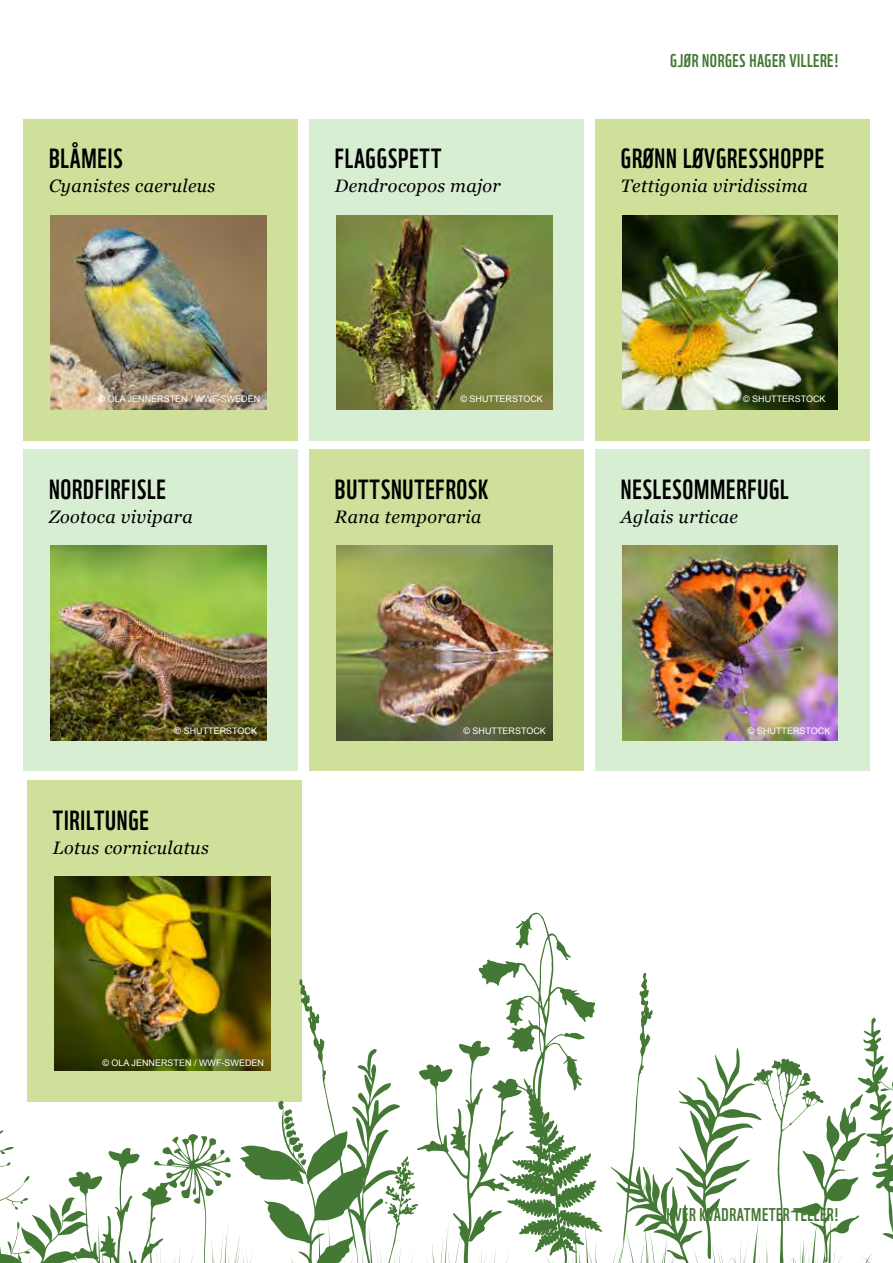
<style>
.page{position:relative;width:893px;height:1263px;background:#fff}
.page>*{position:absolute;margin:0;border:0;box-sizing:border-box;transform-origin:0 0}
.t1{font:27px "WWF";letter-spacing:.03em;color:#000}
.t2{font:italic 18px "Georgia";letter-spacing:.02em;color:#000}
.t3{font:18px "WWF";letter-spacing:.03em;color:#447935}
.t4{font:18px "WWF";letter-spacing:.03em;color:#447934}
.t5{font:9px "Arial";color:#fff}
</style>
<div class="page">
<div style="left:23px;top:119px;width:275px;height:321px;background:#cfe09b"></div>
<div style="left:23px;top:450px;width:275px;height:321px;background:#d7eed3"></div>
<div style="left:309px;top:119px;width:275px;height:321px;background:#d7eed3"></div>
<div style="left:309px;top:450px;width:275px;height:321px;background:#cfe09b"></div>
<div style="left:595px;top:119px;width:275px;height:321px;background:#cfe09b"></div>
<div style="left:595px;top:450px;width:275px;height:321px;background:#d7eed3"></div>
<img style="left:50px;top:215px;width:216px;height:195px">
<img style="left:50px;top:546px;width:216px;height:194px">
<img style="left:336px;top:215px;width:216px;height:195px">
<img style="left:336px;top:546px;width:216px;height:194px">
<img style="left:622px;top:215px;width:216px;height:195px">
<img style="left:622px;top:546px;width:216px;height:194px">
<div style="left:27px;top:780px;width:275px;height:321px;background:#cfe09b"></div>
<img style="left:54px;top:876px;width:216px;height:36px">
<svg style="left:0;top:912px;width:893px;height:351px"></svg>
<h1 class="t1" style="left:49px;top:138px;width:75px">BLÅMEIS</h1>
<h2 class="t2" style="left:49px;top:173px;width:168px">Cyanistes caeruleus</h2>
<h1 class="t1" style="left:335px;top:138px;width:108px">FLAGGSPETT</h1>
<h2 class="t2" style="left:335px;top:173px;width:168px">Dendrocopos major</h2>
<h2 class="t4" style="left:670px;top:46px;width:170px">GJØR NORGES HAGER VILLERE!</h2>
<h1 class="t1" style="left:621px;top:138px;width:205px">GRØNN LØVGRESSHOPPE</h1>
<h2 class="t2" style="left:621px;top:173px;width:189px">Tettigonia viridissima</h2>
<p class="t5" style="left:99px;top:393px;width:163px">© OLA JENNERSTEN / WWF-SWEDEN</p>
<p class="t5" style="left:460px;top:393px;width:84px">© SHUTTERSTOCK</p>
<p class="t5" style="left:743px;top:393px;width:84px">© SHUTTERSTOCK</p>
<h1 class="t1" style="left:49px;top:468px;width:118px">NORDFIRFISLE</h1>
<h2 class="t2" style="left:49px;top:504px;width:145px">Zootoca vivipara</h2>
<h1 class="t1" style="left:335px;top:468px;width:155px">BUTTSNUTEFROSK</h1>
<h2 class="t2" style="left:335px;top:504px;width:148px">Rana temporaria</h2>
<h1 class="t1" style="left:621px;top:468px;width:169px">NESLESOMMERFUGL</h1>
<h2 class="t2" style="left:621px;top:504px;width:119px">Aglais urticae</h2>
<p class="t5" style="left:175px;top:724px;width:84px">© SHUTTERSTOCK</p>
<p class="t5" style="left:463px;top:724px;width:84px">© SHUTTERSTOCK</p>
<p class="t5" style="left:748px;top:724px;width:84px">© SHUTTERSTOCK</p>
<h1 class="t1" style="left:53px;top:799px;width:97px">TIRILTUNGE</h1>
<h2 class="t2" style="left:53px;top:834px;width:157px">Lotus corniculatus</h2>
<p class="t5" style="left:102px;top:1057px;width:163px">© OLA JENNERSTEN / WWF-SWEDEN</p>
<h2 class="t3" style="left:667px;top:1200px;width:174px">HVER KVADRATMETER TELLER!</h2>
</div>
